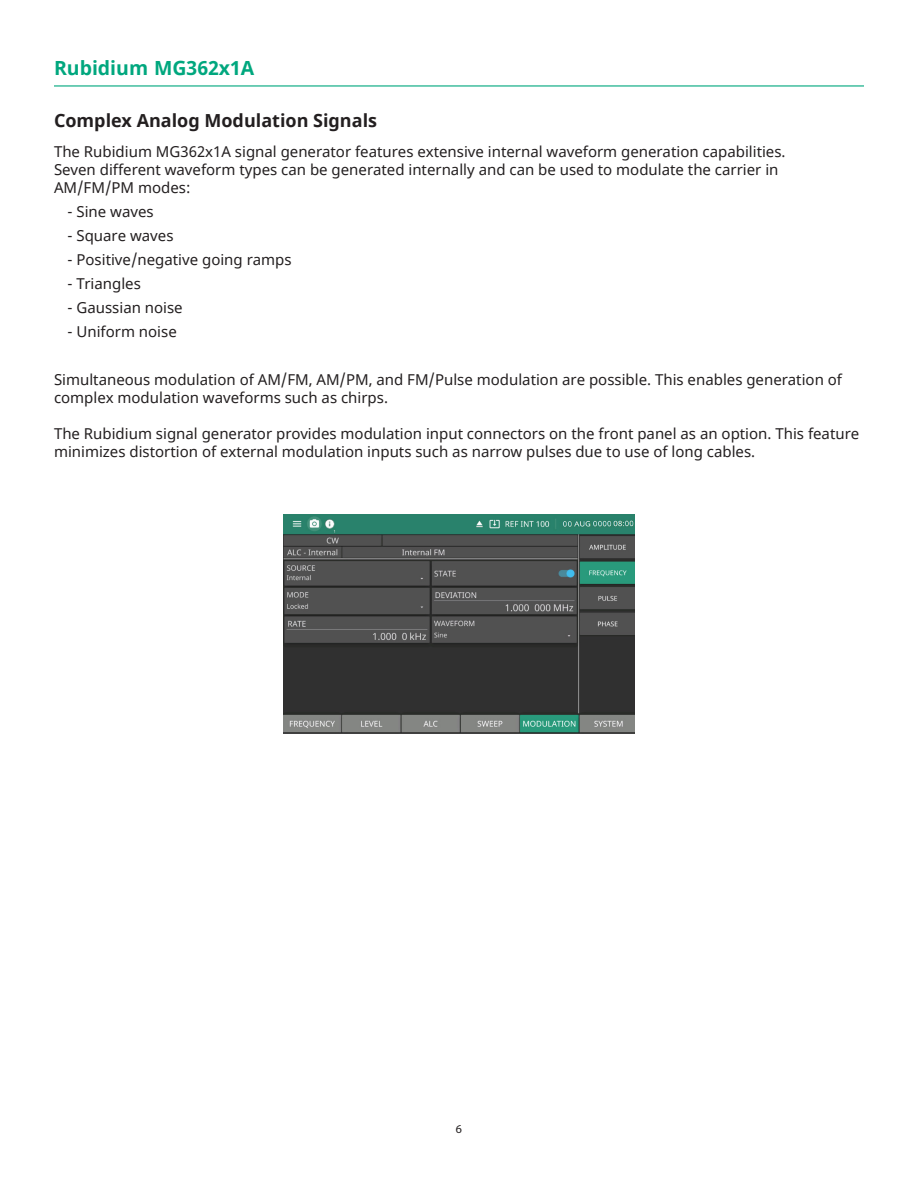
<style>
.page{position:relative;width:918px;height:1188px;background:#fff}
.page>*{position:absolute;margin:0;border:0;box-sizing:border-box;transform-origin:0 0}
.t1{font:700 19.5px "Noto Sans";color:#00a77e}
.t2{font:700 18px "Noto Sans";color:#231f20}
.t3{font:15px/18px "Noto Sans";color:#231f20}
.t4{font:12px "Myriad Pro";color:#231f20}
</style>
<div class="page">
<hr style="left:54px;top:85px;width:810px;height:2px;background:#00a77e">
<img style="left:284px;top:514px;width:350px;height:219px">
<p class="t1" style="left:54px;top:54px;width:202px">Rubidium MG362x1A</p>
<p class="t2" style="left:54px;top:108px;width:325px">Complex Analog Modulation Signals</p>
<p class="t3" style="left:54px;top:143px;width:733px">The Rubidium MG362x1A signal generator features extensive internal waveform generation capabilities.<br>Seven different waveform types can be generated internally and can be used to modulate the carrier in<br>AM/FM/PM modes:</p>
<p class="t3" style="left:68px;top:203px;width:88px">- Sine waves</p>
<p class="t3" style="left:68px;top:227px;width:108px">- Square waves</p>
<p class="t3" style="left:68px;top:251px;width:226px">- Positive/negative going ramps</p>
<p class="t3" style="left:68px;top:275px;width:75px">- Triangles</p>
<p class="t3" style="left:68px;top:299px;width:117px">- Gaussian noise</p>
<p class="t3" style="left:68px;top:323px;width:111px">- Uniform noise</p>
<p class="t3" style="left:54px;top:371px;width:790px">Simultaneous modulation of AM/FM, AM/PM, and FM/Pulse modulation are possible. This enables generation of complex modulation waveforms such as chirps.</p>
<p class="t3" style="left:54px;top:425px;width:807px">The Rubidium signal generator provides modulation input connectors on the front panel as an option. This feature minimizes distortion of external modulation inputs such as narrow pulses due to use of long cables.</p>
<p class="t4" style="left:456px;top:1122px;width:8px">6</p>
</div>
